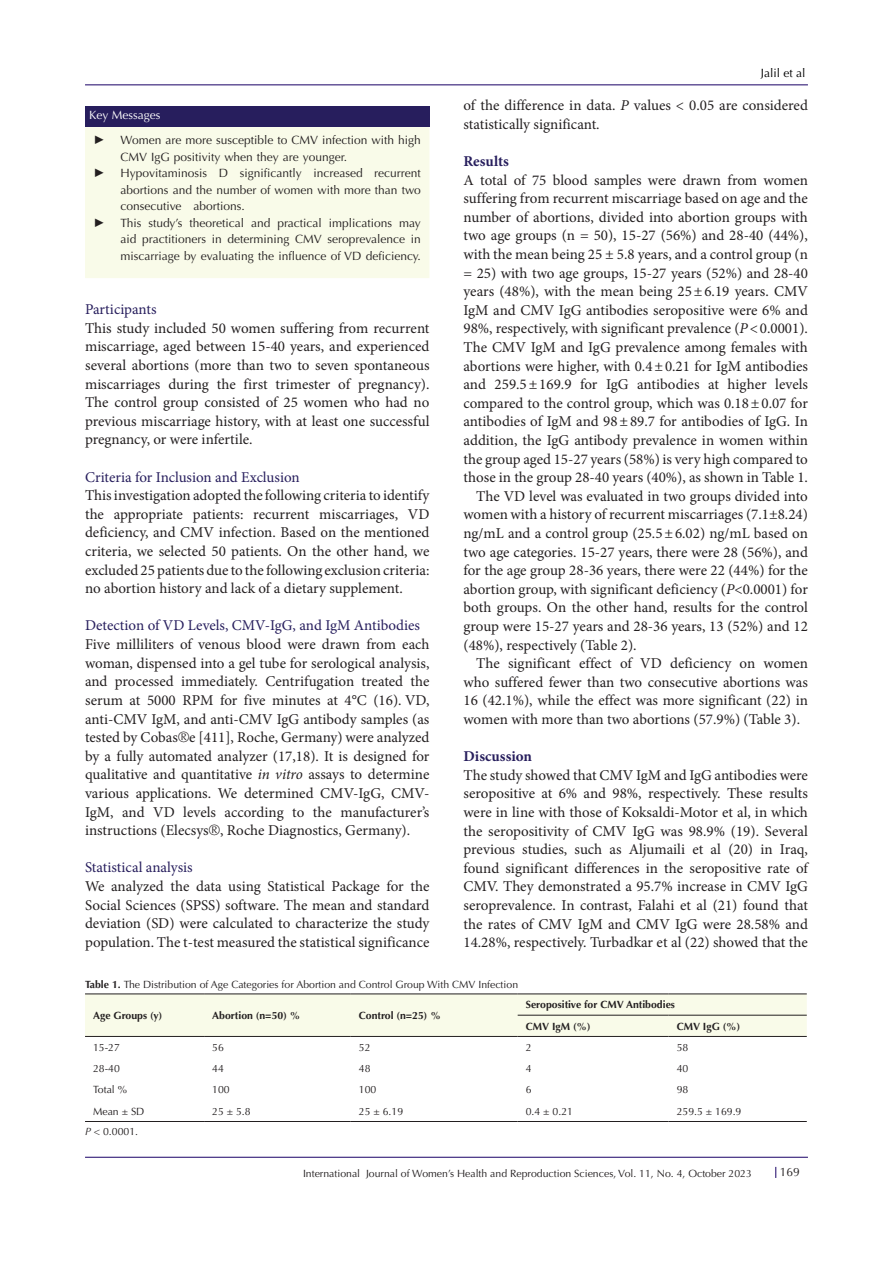
<style>
.page{position:relative;width:893px;height:1263px;background:#fff}
.page>*{position:absolute;margin:0;border:0;box-sizing:border-box;transform-origin:0 0}
.t1{font:15px/18.6px "Minion Pro";color:#231f20;text-align:justify}
.t2{font:15px "Minion Pro";color:#271e5d}
.t3{font:700 15px "Minion Pro";color:#271e5d}
.t4{font:12px/16.5px "Optima LT Std";color:#231f20;text-align:justify}
.t5{font:12px "Optima LT Std";color:#fff}
.t6{font:12px "Optima LT Std";color:#000001}
.t7{font:12px "Times New Roman";color:#231f20}
.t8{font:10.5px "Optima LT Std";color:#231f20}
.t9{font:700 10.5px "Optima LT Std";color:#231f20}
.s1{font-family:"Optima LT Std"}
.s2{font-style:italic}
.s3{font-weight:700}
</style>
<div class="page">
<hr style="left:85px;top:85px;width:723px;height:1px;background:#190066">
<hr style="left:85px;top:1157px;width:723px;height:1px;background:#190066">
<div style="left:85px;top:127px;width:344px;height:151px;background:#f9fbe9"></div>
<div style="left:85px;top:106px;width:344px;height:21px;background:#271e5d"></div>
<div style="left:85px;top:994px;width:722px;height:42px;background:#f9fbe9"></div>
<hr style="left:85px;top:993px;width:119px;height:1px;background:#231f20">
<hr style="left:204px;top:993px;width:147px;height:1px;background:#231f20">
<hr style="left:351px;top:993px;width:167px;height:1px;background:#231f20">
<hr style="left:518px;top:993px;width:151px;height:1px;background:#231f20">
<hr style="left:669px;top:993px;width:138px;height:1px;background:#231f20">
<hr style="left:518px;top:1015px;width:151px;height:1px;background:#231f20">
<hr style="left:669px;top:1015px;width:138px;height:1px;background:#231f20">
<hr style="left:85px;top:1036px;width:119px;height:1px;background:#231f20">
<hr style="left:204px;top:1036px;width:147px;height:1px;background:#231f20">
<hr style="left:351px;top:1036px;width:167px;height:1px;background:#231f20">
<hr style="left:518px;top:1036px;width:151px;height:1px;background:#231f20">
<hr style="left:669px;top:1036px;width:138px;height:1px;background:#231f20">
<hr style="left:85px;top:1121px;width:119px;height:1px;background:#231f20">
<hr style="left:204px;top:1121px;width:147px;height:1px;background:#231f20">
<hr style="left:351px;top:1121px;width:167px;height:1px;background:#231f20">
<hr style="left:518px;top:1121px;width:151px;height:1px;background:#231f20">
<hr style="left:669px;top:1121px;width:138px;height:1px;background:#231f20">
<p class="t5" style="left:89px;top:108px;width:73px">Key Messages</p>
<p class="t7" style="left:94px;top:132px;width:13px">►</p>
<p class="t4" style="left:121px;top:132px;width:302px">Women are more susceptible to CMV infection with high<br>CMV IgG positivity when they are younger.</p>
<p class="t7" style="left:94px;top:165px;width:13px">►</p>
<p class="t4" style="left:121px;top:165px;width:302px">Hypovitaminosis D significantly increased recurrent abortions and the number of women with more than two consecutive abortions.</p>
<p class="t7" style="left:94px;top:214px;width:13px">►</p>
<p class="t4" style="left:121px;top:215px;width:302px">This study’s theoretical and practical implications may aid practitioners in determining CMV seroprevalence in miscarriage by evaluating the influence of VD deficiency.</p>
<p class="t2" style="left:85px;top:299px;width:73px">Participants</p>
<p class="t1" style="left:85px;top:319px;width:346px">This study included 50 women suffering from recurrent miscarriage, aged between 15-40 years, and experienced several abortions (more than two to seven spontaneous miscarriages during the first trimester of pregnancy).<br>The control group consisted of 25 women who had no previous miscarriage history, with at least one successful pregnancy, or were infertile.</p>
<p class="t2" style="left:85px;top:467px;width:216px">Criteria for Inclusion and Exclusion</p>
<p class="t1" style="left:85px;top:486px;width:346px">This investigation adopted the following criteria to identify the appropriate patients: recurrent miscarriages, VD deficiency, and CMV infection. Based on the mentioned criteria, we selected 50 patients. On the other hand, we excluded 25 patients due to the following exclusion criteria: no abortion history and lack of a dietary supplement.</p>
<p class="t2" style="left:85px;top:616px;width:337px">Detection of VD Levels, CMV-IgG, and IgM Antibodies</p>
<p class="t1" style="left:85px;top:635px;width:346px">Five milliliters of venous blood were drawn from each woman, dispensed into a gel tube for serological analysis, and processed immediately. Centrifugation treated the serum at 5000 RPM for five minutes at 4°C (16). VD, anti-CMV IgM, and anti-CMV IgG antibody samples (as tested by Cobas<span class="s1">®</span>e [411], Roche, Germany) were analyzed by a fully automated analyzer (17,18). It is designed for qualitative and quantitative <span class="s2">in vitro</span> assays to determine various applications. We determined CMV-IgG, CMV-IgM, and VD levels according to the manufacturer’s instructions (Elecsys<span class="s1">®</span>, Roche Diagnostics, Germany).</p>
<p class="t2" style="left:85px;top:857px;width:109px">Statistical analysis</p>
<p class="t1" style="left:85px;top:877px;width:346px">We analyzed the data using Statistical Package for the Social Sciences (SPSS) software. The mean and standard deviation (SD) were calculated to characterize the study population. The t-test measured the statistical significance</p>
<p class="t6" style="left:761px;top:66px;width:46px">Jalil et al</p>
<p class="t1" style="left:463px;top:96px;width:346px">of the difference in data. <span class="s2">P</span> values &lt; 0.05 are considered statistically significant.</p>
<p class="t3" style="left:463px;top:151px;width:47px">Results</p>
<p class="t1" style="left:463px;top:171px;width:346px">A total of 75 blood samples were drawn from women suffering from recurrent miscarriage based on age and the number of abortions, divided into abortion groups with two age groups (n = 50), 15-27 (56%) and 28-40 (44%), with the mean being 25 ± 5.8 years, and a control group (n = 25) with two age groups, 15-27 years (52%) and 28-40 years (48%), with the mean being 25±6.19 years. CMV IgM and CMV IgG antibodies seropositive were 6% and 98%, respectively, with significant prevalence (<span class="s2">P</span>&lt;0.0001).<br>The CMV IgM and IgG prevalence among females with abortions were higher, with 0.4±0.21 for IgM antibodies and 259.5±169.9 for IgG antibodies at higher levels compared to the control group, which was 0.18±0.07 for antibodies of IgM and 98±89.7 for antibodies of IgG. In addition, the IgG antibody prevalence in women within the group aged 15-27 years (58%) is very high compared to those in the group 28-40 years (40%), as shown in Table 1.</p>
<p class="t1" style="left:463px;top:487px;width:346px;text-indent:13px">The VD level was evaluated in two groups divided into women with a history of recurrent miscarriages (7.1±8.24) ng/mL and a control group (25.5±6.02) ng/mL based on two age categories. 15-27 years, there were 28 (56%), and for the age group 28-36 years, there were 22 (44%) for the abortion group, with significant deficiency (<span class="s2">P</span>&lt;0.0001) for both groups. On the other hand, results for the control group were 15-27 years and 28-36 years, 13 (52%) and 12 (48%), respectively (Table 2).</p>
<p class="t1" style="left:463px;top:654px;width:346px;text-indent:13px">The significant effect of VD deficiency on women who suffered fewer than two consecutive abortions was 16 (42.1%), while the effect was more significant (22) in women with more than two abortions (57.9%) (Table 3).</p>
<p class="t3" style="left:463px;top:746px;width:70px">Discussion</p>
<p class="t1" style="left:463px;top:766px;width:346px">The study showed that CMV IgM and IgG antibodies were seropositive at 6% and 98%, respectively. These results were in line with those of Koksaldi-Motor et al, in which the seropositivity of CMV IgG was 98.9% (19). Several previous studies, such as Aljumaili et al (20) in Iraq, found significant differences in the seropositive rate of CMV. They demonstrated a 95.7% increase in CMV IgG seroprevalence. In contrast, Falahi et al (21) found that the rates of CMV IgM and CMV IgG were 28.58% and 14.28%, respectively. Turbadkar et al (22) showed that the</p>
<p class="t8" style="left:85px;top:978px;width:435px"><span class="s3">Table 1.</span> The Distribution of Age Categories for Abortion and Control Group With CMV Infection</p>
<p class="t9" style="left:93px;top:1009px;width:71px">Age Groups (y)</p>
<p class="t9" style="left:212px;top:1009px;width:90px">Abortion (n=50) %</p>
<p class="t9" style="left:359px;top:1009px;width:84px">Control (n=25) %</p>
<p class="t9" style="left:526px;top:999px;width:151px">Seropositive for CMV Antibodies</p>
<p class="t9" style="left:526px;top:1020px;width:66px">CMV IgM (%)</p>
<p class="t9" style="left:677px;top:1020px;width:65px">CMV IgG (%)</p>
<p class="t8" style="left:93px;top:1041px;width:28px">15-27</p>
<p class="t8" style="left:212px;top:1041px;width:13px">56</p>
<p class="t8" style="left:359px;top:1041px;width:13px">52</p>
<p class="t8" style="left:526px;top:1041px;width:7px">2</p>
<p class="t8" style="left:677px;top:1041px;width:13px">58</p>
<p class="t8" style="left:93px;top:1062px;width:28px">28-40</p>
<p class="t8" style="left:212px;top:1062px;width:13px">44</p>
<p class="t8" style="left:359px;top:1062px;width:13px">48</p>
<p class="t8" style="left:526px;top:1062px;width:7px">4</p>
<p class="t8" style="left:677px;top:1062px;width:13px">40</p>
<p class="t8" style="left:93px;top:1084px;width:35px">Total %</p>
<p class="t8" style="left:212px;top:1084px;width:19px">100</p>
<p class="t8" style="left:359px;top:1084px;width:19px">100</p>
<p class="t8" style="left:526px;top:1084px;width:7px">6</p>
<p class="t8" style="left:677px;top:1084px;width:13px">98</p>
<p class="t8" style="left:93px;top:1105px;width:53px">Mean ± SD</p>
<p class="t8" style="left:212px;top:1105px;width:40px">25 ± 5.8</p>
<p class="t8" style="left:359px;top:1105px;width:46px">25 ± 6.19</p>
<p class="t8" style="left:526px;top:1105px;width:49px">0.4 ± 0.21</p>
<p class="t8" style="left:677px;top:1105px;width:66px">259.5 ± 169.9</p>
<p class="t8" style="left:85px;top:1125px;width:55px"><span class="s2">P</span> &lt; 0.0001.</p>
<p class="t8" style="left:303px;top:1167px;width:450px">International Journal of Women’s Health and Reproduction Sciences, Vol. 11, No. 4, October 2023</p>
<p class="t4" style="left:780px;top:1163px;width:22px">169</p>
</div>
